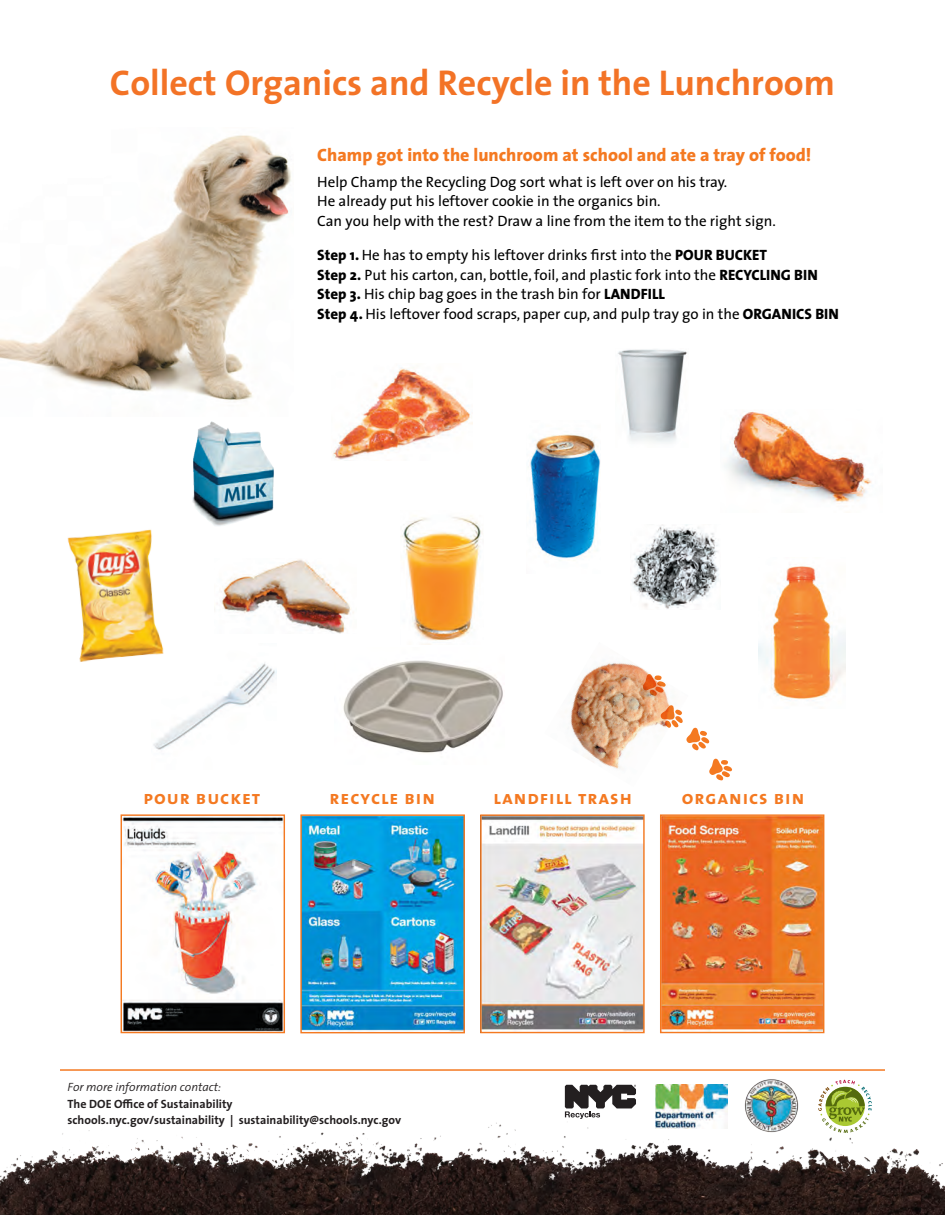
<style>
.page{position:relative;width:945px;height:1215px;background:#fff}
.page>*{position:absolute;margin:0;border:0;box-sizing:border-box;transform-origin:0 0}
.t1{font:700 36px "The Sans";color:#f37326}
.t2{font:19.2px "The Sans Bold Caps";letter-spacing:.05em;color:#f47921}
.t3{font:800 18px "The Sans";color:#f47921}
.t4{font:15px/19.5px "The Sans";color:#000}
.t5{font:700 12px/16.5px "The Sans";color:#231f20}
.t6{font:italic 300 12px "The Sans";color:#231f20}
.s1{font-weight:800}
</style>
<div class="page">
<img style="left:0;top:135px;width:291px;height:266px">
<img style="left:153px;top:663px;width:124px;height:87px">
<img style="left:725px;top:411px;width:147px;height:93px">
<img style="left:0;top:1110px;width:945px;height:105px">
<img style="left:744px;top:1079px;width:55px;height:54px">
<img style="left:655px;top:1085px;width:72px;height:43px">
<svg style="left:816px;top:1079px;width:58px;height:57px"></svg>
<svg style="left:565px;top:1085px;width:71px;height:34px"></svg>
<hr style="left:60px;top:1069px;width:825px;height:2px;background:#f47921">
<img style="left:482px;top:816px;width:161px;height:215px">
<div style="left:480px;top:814px;width:165px;height:219px;border:1px solid #f47921"></div>
<img style="left:662px;top:816px;width:160px;height:215px">
<div style="left:660px;top:814px;width:164px;height:219px;border:1px solid #f47921"></div>
<img style="left:123px;top:816px;width:160px;height:215px">
<div style="left:121px;top:814px;width:164px;height:219px;border:1px solid #f47921"></div>
<img style="left:302px;top:816px;width:161px;height:215px">
<div style="left:300px;top:814px;width:165px;height:219px;border:1px solid #f47921"></div>
<img style="left:192px;top:421px;width:82px;height:105px">
<img style="left:530px;top:434px;width:70px;height:125px">
<img style="left:343px;top:660px;width:160px;height:93px">
<img style="left:332px;top:368px;width:140px;height:92px">
<img style="left:618px;top:349px;width:69px;height:94px">
<img style="left:632px;top:525px;width:87px;height:84px">
<img style="left:570px;top:663px;width:100px;height:106px">
<img style="left:758px;top:566px;width:87px;height:135px">
<img style="left:401px;top:516px;width:82px;height:125px">
<img style="left:67px;top:529px;width:104px;height:139px">
<img style="left:214px;top:559px;width:140px;height:75px">
<svg style="left:642px;top:674px;width:25px;height:22px"></svg>
<svg style="left:661px;top:705px;width:49px;height:45px"></svg>
<svg style="left:709px;top:758px;width:23px;height:23px"></svg>
<h1 class="t1" style="left:110px;top:52px;width:727px">Collect Organics and Recycle in the Lunchroom</h1>
<p class="t3" style="left:317px;top:139px;width:496px">Champ got into the lunchroom at school and ate a tray of food!</p>
<p class="t4" style="left:317px;top:171px;width:460px">Help Champ the Recycling Dog sort what is left over on his tray.<br>He already put his leftover cookie in the organics bin.<br>Can you help with the rest? Draw a line from the item to the right sign.</p>
<p class="t4" style="left:317px;top:245px;width:523px"><span class="s1">Step 1.</span> He has to empty his leftover drinks first into the <span class="s1">POUR BUCKET<br>Step 2.</span> Put his carton, can, bottle, foil, and plastic fork into the <span class="s1">RECYCLING BIN Step 3.</span> His chip bag goes in the trash bin for <span class="s1">LANDFILL<br>Step 4.</span> His leftover food scraps, paper cup, and pulp tray go in the <span class="s1">ORGANICS BIN</span></p>
<p class="t2" style="left:143px;top:781px;width:118px">pour bucket</p>
<p class="t2" style="left:330px;top:781px;width:107px">recycle bin</p>
<p class="t2" style="left:493px;top:781px;width:140px">landfill trash</p>
<p class="t2" style="left:682px;top:781px;width:124px">organics bin</p>
<p class="t6" style="left:68px;top:1077px;width:155px">For more information contact:</p>
<p class="t5" style="left:68px;top:1095px;width:335px">The DOE Office of Sustainability<br>schools.nyc.gov/sustainability | sustainability@schools.nyc.gov</p>
</div>
